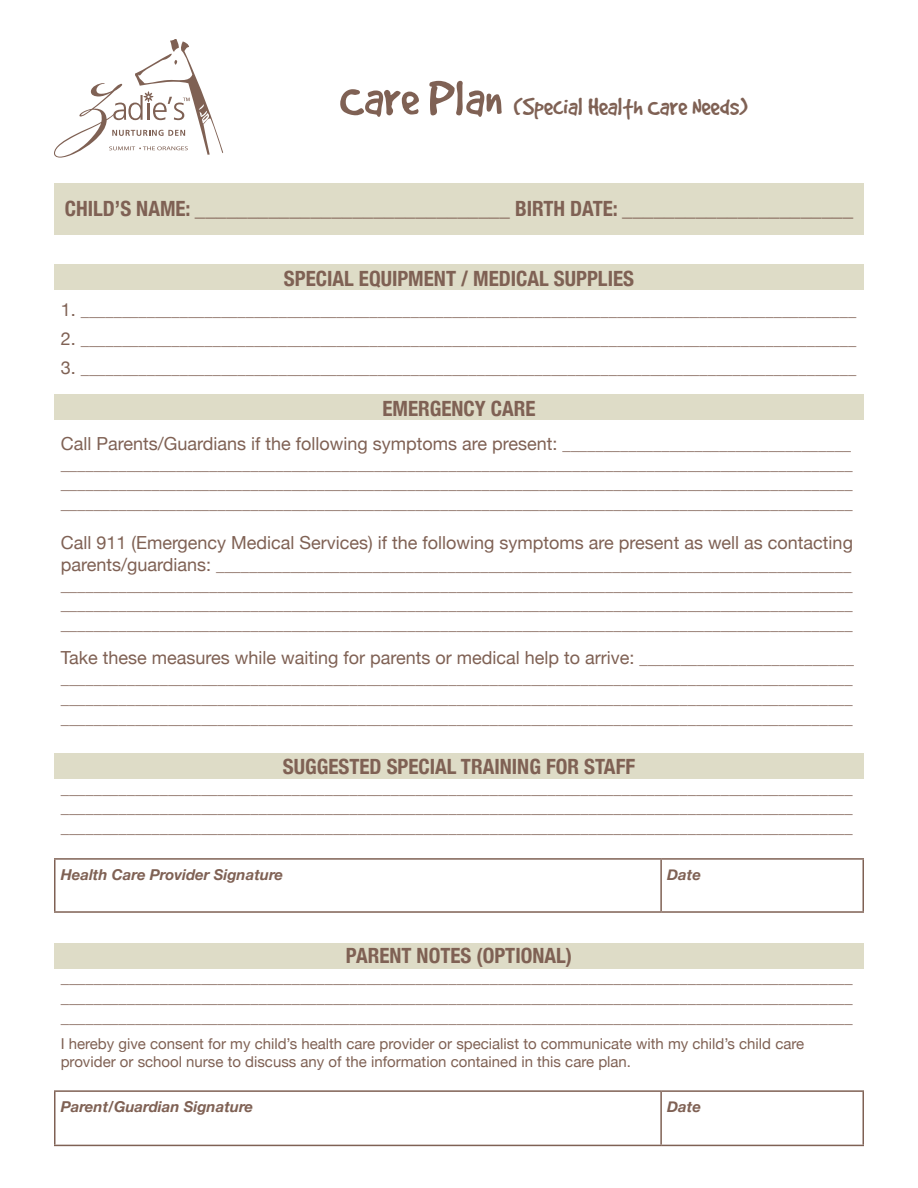
<style>
.page{position:relative;width:918px;height:1188px;background:#fff}
.page>*{position:absolute;margin:0;border:0;box-sizing:border-box;transform-origin:0 0}
.t1{font:27px "Good Dog Plain";color:#7f6154}
.t2{font:700 condensed 21px "Helvetica Neue";color:#7f6154}
.t3{font:18px "Helvetica Neue";color:#7f6154}
.t4{font:16.5px/19.8px "Helvetica Neue";color:#7f6154;text-align:justify}
.t5{font:15px/18px "Helvetica Neue";color:#7f6154}
.t6{font:italic 700 15px "Helvetica Neue";color:#7f6154}
.s1{font-size:54px}
.s2{font-size:18px}
.s3{font-size:16.5px}
</style>
<div class="page">
<div style="left:54px;top:395px;width:810px;height:25px;background:#dedcc7"></div>
<div style="left:54px;top:754px;width:810px;height:25px;background:#dedcc7"></div>
<div style="left:54px;top:943px;width:810px;height:26px;background:#dedcc7"></div>
<div style="left:54px;top:265px;width:810px;height:25px;background:#dedcc7"></div>
<hr style="left:54px;top:860px;width:2px;height:51px;background:#7f6154">
<hr style="left:54px;top:858px;width:607px;height:2px;background:#7f6154">
<hr style="left:661px;top:858px;width:203px;height:2px;background:#7f6154">
<hr style="left:660px;top:860px;width:2px;height:51px;background:#7f6154">
<hr style="left:862px;top:860px;width:2px;height:51px;background:#7f6154">
<hr style="left:54px;top:911px;width:607px;height:2px;background:#7f6154">
<hr style="left:661px;top:911px;width:203px;height:2px;background:#7f6154">
<hr style="left:54px;top:1092px;width:2px;height:53px;background:#7f6154">
<hr style="left:54px;top:1090px;width:607px;height:2px;background:#7f6154">
<hr style="left:661px;top:1090px;width:203px;height:2px;background:#7f6154">
<hr style="left:660px;top:1092px;width:2px;height:53px;background:#7f6154">
<hr style="left:862px;top:1092px;width:2px;height:53px;background:#7f6154">
<hr style="left:54px;top:1145px;width:607px;height:1px;background:#7f6154">
<hr style="left:661px;top:1145px;width:203px;height:1px;background:#7f6154">
<div style="left:54px;top:183px;width:810px;height:52px;background:#dedcc7"></div>
<svg style="left:54px;top:39px;width:169px;height:119px"></svg>
<h1 class="t1" style="left:340px;top:94px;width:409px"><span class="s1">Care Plan</span> (Special Health Care Needs)</h1>
<p class="t2" style="left:65px;top:191px;width:790px">CHILD’S NAME: ______________________________ BIRTH DATE: ______________________</p>
<p class="t2" style="left:284px;top:262px;width:351px">SPECIAL EQUIPMENT / MEDICAL SUPPLIES</p>
<p class="t4" style="left:61px;top:301px;width:797px"><span class="s2">1.</span> ______________________________________________________________________________________________</p>
<p class="t4" style="left:61px;top:330px;width:797px"><span class="s2">2.</span> ______________________________________________________________________________________________</p>
<p class="t4" style="left:61px;top:359px;width:797px"><span class="s2">3.</span> ______________________________________________________________________________________________</p>
<p class="t2" style="left:382px;top:391px;width:155px">EMERGENCY CARE</p>
<p class="t3" style="left:61px;top:430px;width:792px">Call Parents/Guardians if the following symptoms are present: <span class="s3">___________________________________</span></p>
<p class="t4" style="left:61px;top:455px;width:793px">________________________________________________________________________________________________ ________________________________________________________________________________________________ ________________________________________________________________________________________________</p>
<p class="t3" style="left:61px;top:530px;width:794px">Call 911 (Emergency Medical Services) if the following symptoms are present as well as contacting</p>
<p class="t4" style="left:61px;top:556px;width:794px"><span class="s2">parents/guardians:</span> _____________________________________________________________________________ ________________________________________________________________________________________________ ________________________________________________________________________________________________ ________________________________________________________________________________________________</p>
<p class="t3" style="left:61px;top:645px;width:795px">Take these measures while waiting for parents or medical help to arrive: <span class="s3">__________________________</span></p>
<p class="t4" style="left:61px;top:669px;width:793px">________________________________________________________________________________________________ ________________________________________________________________________________________________ ________________________________________________________________________________________________</p>
<p class="t2" style="left:283px;top:749px;width:354px">SUGGESTED SPECIAL TRAINING FOR STAFF</p>
<p class="t4" style="left:61px;top:779px;width:793px">________________________________________________________________________________________________ ________________________________________________________________________________________________ ________________________________________________________________________________________________</p>
<p class="t6" style="left:61px;top:862px;width:224px">Health Care Provider Signature</p>
<p class="t6" style="left:667px;top:862px;width:35px">Date</p>
<p class="t2" style="left:346px;top:938px;width:228px">PARENT NOTES (OPTIONAL)</p>
<p class="t4" style="left:61px;top:968px;width:793px">________________________________________________________________________________________________ ________________________________________________________________________________________________ ________________________________________________________________________________________________</p>
<p class="t5" style="left:61px;top:1036px;width:745px">I hereby give consent for my child’s health care provider or specialist to communicate with my child’s child care provider or school nurse to discuss any of the information contained in this care plan.</p>
<p class="t6" style="left:61px;top:1095px;width:194px">Parent/Guardian Signature</p>
<p class="t6" style="left:667px;top:1095px;width:35px">Date</p>
</div>
